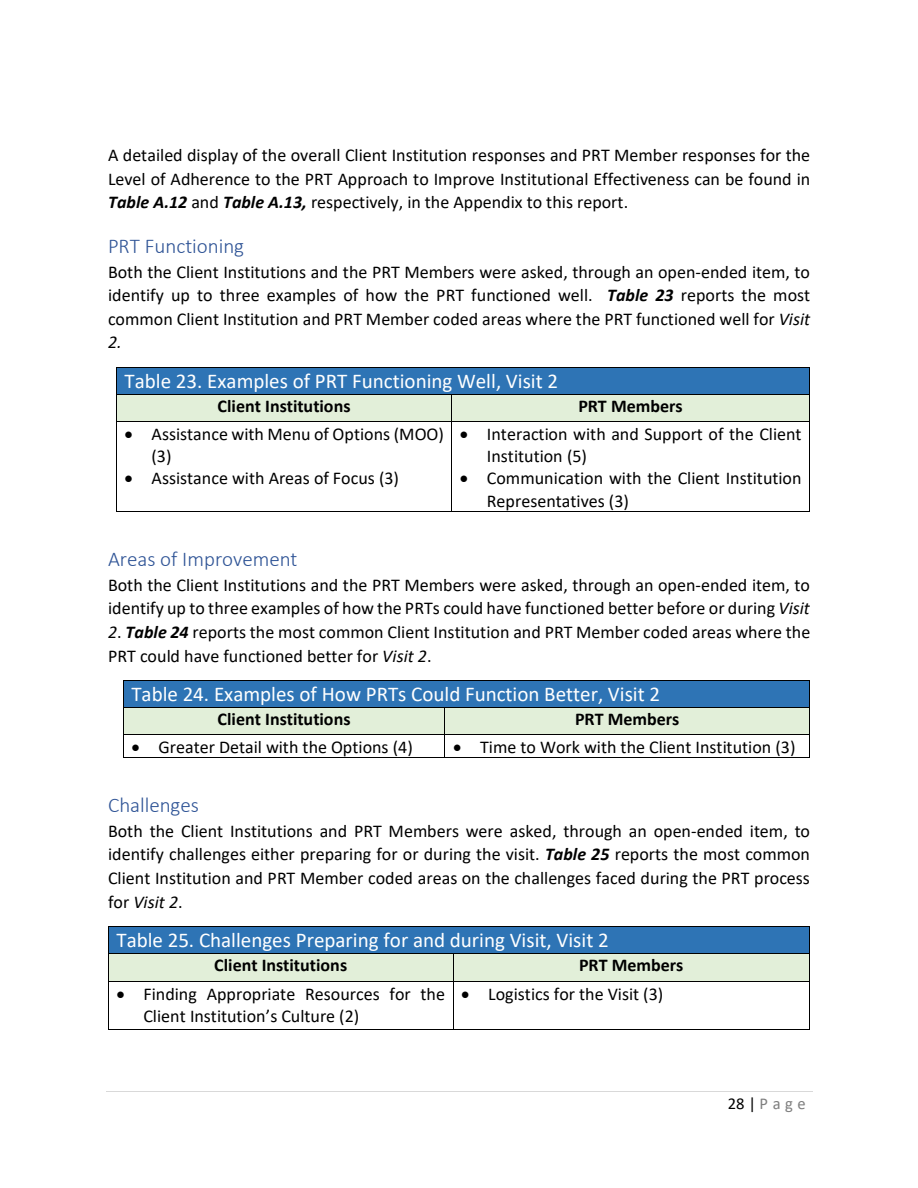
<style>
.page{position:relative;width:918px;height:1188px;background:#fff}
.page>*{position:absolute;margin:0;border:0;box-sizing:border-box;transform-origin:0 0}
.t1{font:21px "Calibri";color:#fff}
.t2{font:300 21px "Calibri";color:#2f5496}
.t3{font:18px/23.7px "Calibri";color:#000}
.t4{font:700 18px "Calibri";color:#000}
.t5{font:16.5px "Calibri";letter-spacing:.27em;color:#7f7f7f}
.s1{font-weight:700;font-style:italic}
.s2{font-style:italic}
.s3{color:#000}
</style>
<div class="page">
<hr style="left:106px;top:1092px;width:706px;height:1px;background:#d9d9d9">
<div style="left:117px;top:368px;width:692px;height:26px;background:#2e74b5"></div>
<hr style="left:117px;top:367px;width:692px;height:1px;background:#000">
<div style="left:117px;top:395px;width:334px;height:26px;background:#e2efd9"></div>
<div style="left:452px;top:395px;width:357px;height:26px;background:#e2efd9"></div>
<hr style="left:117px;top:394px;width:334px;height:1px;background:#000">
<hr style="left:452px;top:394px;width:357px;height:1px;background:#000">
<svg style="left:116px;top:367px;width:1px;height:54px"></svg>
<hr style="left:117px;top:421px;width:334px;height:1px;background:#000">
<svg style="left:451px;top:394px;width:1px;height:27px"></svg>
<hr style="left:452px;top:421px;width:357px;height:1px;background:#000">
<svg style="left:809px;top:367px;width:1px;height:54px"></svg>
<hr style="left:116px;top:421px;width:1px;height:90px;background:#000">
<hr style="left:117px;top:511px;width:334px;height:1px;background:#000">
<hr style="left:451px;top:421px;width:1px;height:90px;background:#000">
<hr style="left:452px;top:511px;width:357px;height:1px;background:#000">
<hr style="left:809px;top:421px;width:1px;height:90px;background:#000">
<div style="left:124px;top:681px;width:685px;height:26px;background:#2e74b5"></div>
<hr style="left:124px;top:680px;width:685px;height:1px;background:#000">
<div style="left:124px;top:708px;width:321px;height:26px;background:#e2efd9"></div>
<div style="left:445px;top:708px;width:364px;height:26px;background:#e2efd9"></div>
<hr style="left:124px;top:707px;width:321px;height:1px;background:#000">
<hr style="left:445px;top:707px;width:364px;height:1px;background:#000">
<hr style="left:124px;top:734px;width:321px;height:1px;background:#000">
<hr style="left:445px;top:734px;width:364px;height:1px;background:#000">
<svg style="left:123px;top:680px;width:1px;height:78px"></svg>
<hr style="left:124px;top:757px;width:321px;height:1px;background:#000">
<hr style="left:445px;top:757px;width:364px;height:1px;background:#000">
<svg style="left:809px;top:680px;width:1px;height:78px"></svg>
<div style="left:109px;top:927px;width:700px;height:26px;background:#2e74b5"></div>
<hr style="left:109px;top:926px;width:700px;height:1px;background:#000">
<div style="left:109px;top:954px;width:344px;height:27px;background:#e2efd9"></div>
<div style="left:453px;top:954px;width:356px;height:27px;background:#e2efd9"></div>
<hr style="left:109px;top:953px;width:344px;height:1px;background:#000">
<hr style="left:453px;top:953px;width:356px;height:1px;background:#000">
<svg style="left:108px;top:926px;width:1px;height:56px"></svg>
<hr style="left:109px;top:981px;width:344px;height:1px;background:#000">
<svg style="left:453px;top:954px;width:1px;height:27px"></svg>
<hr style="left:453px;top:981px;width:356px;height:1px;background:#000">
<svg style="left:809px;top:926px;width:1px;height:56px"></svg>
<hr style="left:108px;top:982px;width:1px;height:47px;background:#000">
<hr style="left:109px;top:1029px;width:344px;height:1px;background:#000">
<hr style="left:453px;top:982px;width:1px;height:47px;background:#000">
<hr style="left:453px;top:1029px;width:356px;height:1px;background:#000">
<hr style="left:809px;top:982px;width:1px;height:47px;background:#000">
<p class="t3" style="left:108px;top:142px;width:704px;text-align:justify">A detailed display of the overall Client Institution responses and PRT Member responses for the Level of Adherence to the PRT Approach to Improve Institutional Effectiveness can be found in <span class="s1">Table A.12</span> and <span class="s1">Table A.13,</span> respectively, in the Appendix to this report.</p>
<h4 class="t2" style="left:108px;top:233px;width:138px">PRT Functioning</h4>
<p class="t3" style="left:108px;top:259px;width:704px;text-align:justify">Both the Client Institutions and the PRT Members were asked, through an open-ended item, to identify up to three examples of how the PRT functioned well. <span class="s1">Table 23</span> reports the most common Client Institution and PRT Member coded areas where the PRT functioned well for <span class="s2">Visit 2.</span></p>
<p class="t1" style="left:125px;top:367px;width:435px">Table 23. Examples of PRT Functioning Well, Visit 2</p>
<p class="t4" style="left:218px;top:393px;width:135px">Client Institutions</p>
<p class="t4" style="left:578px;top:393px;width:106px">PRT Members</p>
<p class="t3" style="left:152px;top:422px;width:294px;line-height:21.9px;text-indent:-27px">• Assistance with Menu of Options (MOO) (3)</p>
<p class="t3" style="left:125px;top:466px;width:276px">• Assistance with Areas of Focus (3)</p>
<p class="t3" style="left:487px;top:422px;width:316px;line-height:21.9px;text-indent:-27px">• Interaction with and Support of the Client<br>Institution (5)</p>
<p class="t3" style="left:487px;top:467px;width:316px;line-height:22.2px;text-indent:-27px">• Communication with the Client Institution<br>Representatives (3)</p>
<h4 class="t2" style="left:108px;top:546px;width:191px">Areas of Improvement</h4>
<p class="t3" style="left:108px;top:572px;width:704px">Both the Client Institutions and the PRT Members were asked, through an open-ended item, to identify up to three examples of how the PRTs could have functioned better before or during <span class="s2">Visit</span></p>
<p class="t3" style="left:108px;top:620px;width:704px"><span class="s2">2</span>. <span class="s1">Table 24</span> reports the most common Client Institution and PRT Member coded areas where the<br>PRT could have functioned better for <span class="s2">Visit 2</span>.</p>
<p class="t1" style="left:131px;top:680px;width:530px">Table 24. Examples of How PRTs Could Function Better, Visit 2</p>
<p class="t4" style="left:218px;top:706px;width:135px">Client Institutions</p>
<p class="t4" style="left:575px;top:706px;width:106px">PRT Members</p>
<p class="t3" style="left:131px;top:734px;width:283px">• Greater Detail with the Options (4)</p>
<p class="t3" style="left:453px;top:734px;width:344px">• Time to Work with the Client Institution (3)</p>
<h4 class="t2" style="left:108px;top:792px;width:93px">Challenges</h4>
<p class="t3" style="left:108px;top:819px;width:704px;text-align:justify">Both the Client Institutions and PRT Members were asked, through an open-ended item, to identify challenges either preparing for or during the visit. <span class="s1">Table 25</span> reports the most common Client Institution and PRT Member coded areas on the challenges faced during the PRT process for <span class="s2">Visit 2</span>.</p>
<p class="t1" style="left:116px;top:926px;width:494px">Table 25. Challenges Preparing for and during Visit, Visit 2</p>
<p class="t4" style="left:214px;top:953px;width:135px">Client Institutions</p>
<p class="t4" style="left:579px;top:953px;width:106px">PRT Members</p>
<p class="t3" style="left:143px;top:983px;width:303px;line-height:21.9px;text-indent:-27px">• Finding Appropriate Resources for the<br>Client Institution’s Culture (2)</p>
<p class="t3" style="left:461px;top:982px;width:204px">• Logistics for the Visit (3)</p>
<p class="t5" style="left:728px;top:1092px;width:79px"><span class="s3">28|</span> Page</p>
</div>
